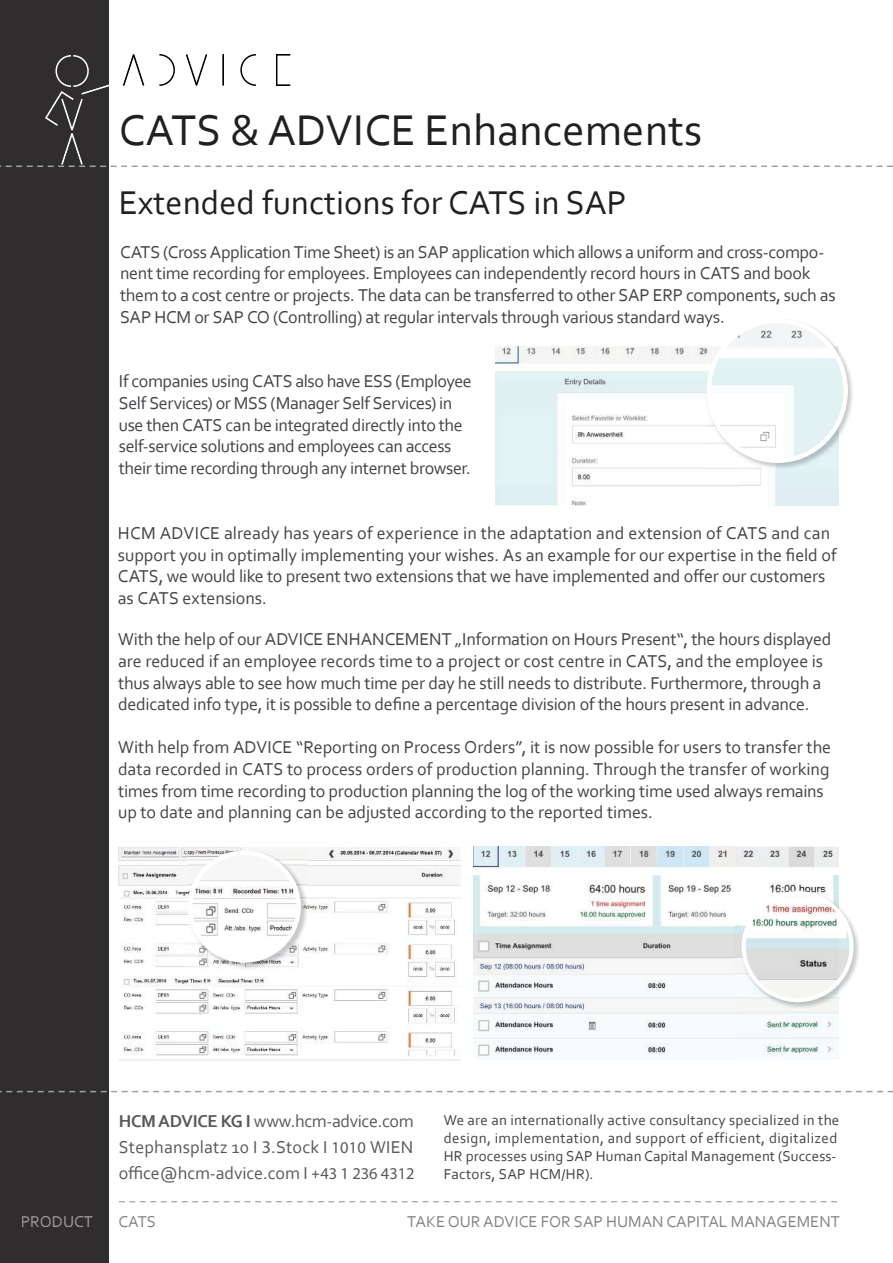
<style>
.page{position:relative;width:893px;height:1263px;background:#fff}
.page>*{position:absolute;margin:0;border:0;box-sizing:border-box;transform-origin:0 0}
.t1{font:45px "Corbel";color:#221f1f}
.t2{font:34.5px "Corbel";color:#221f1f}
.t3{font:18px/21.6px "Corbel";letter-spacing:-.015em;color:#434448}
.t4{font:18px/26px "Corbel";color:#58595b;text-align:justify}
.t5{font:16.5px "Corbel";color:#818584}
.t6{font:16.5px "Corbel";color:#9e9a9a}
.t7{font:15px/18px "Corbel";letter-spacing:.015em;color:#434448}
.s1{font-weight:700}
.s2{font-family:"Myriad Pro"}
.s3{font-family:"Myriad Pro";font-size:16.5px}
</style>
<div class="page">
<svg style="left:119px;top:1201px;width:718px;height:1px"></svg>
<div style="left:0;top:0;width:108px;height:1263px;background:#2f2d2e"></div>
<svg style="left:0;top:54px;width:893px;height:113px"></svg>
<svg style="left:0;top:1091px;width:893px;height:1px"></svg>
<img style="left:495px;top:346px;width:245px;height:159px">
<img style="left:723px;top:321px;width:130px;height:115px">
<img style="left:706px;top:318px;width:17px;height:9px">
<img style="left:706px;top:346px;width:133px;height:123px">
<img style="left:709px;top:346px;width:71px;height:115px">
<div style="left:707px;top:319px;width:141px;height:144px;border:5px solid #fff;border-radius:50%"></div>
<img style="left:118px;top:847px;width:343px;height:214px">
<img style="left:473px;top:847px;width:261px;height:212px">
<img style="left:734px;top:847px;width:105px;height:44px">
<img style="left:734px;top:925px;width:53px;height:131px">
<img style="left:787px;top:1008px;width:52px;height:46px">
<img style="left:188px;top:850px;width:119px;height:119px">
<img style="left:190px;top:853px;width:109px;height:107px;border-radius:54px">
<div style="left:188px;top:850px;width:113px;height:113px;border:5px solid #fff;border-radius:50%"></div>
<img style="left:741px;top:891px;width:118px;height:117px">
<img style="left:839px;top:946px;width:12px;height:35px">
<img style="left:744px;top:947px;width:63px;height:53px">
<div style="left:742px;top:891px;width:112px;height:111px;border:4px solid #fff;border-radius:50%"></div>
<h1 class="t1" style="left:119px;top:113px;width:585px">CATS &amp; ADVICE Enhancements</h1>
<h2 class="t2" style="left:119px;top:189px;width:509px">Extended functions for CATS in SAP</h2>
<p class="t3" style="left:120px;top:243px;width:717px">CATS (Cross Application Time Sheet) is an SAP application which allows a uniform and cross-compo&shy;nent time recording for employees. Employees can independently record hours in CATS and book them to a cost centre or projects. The data can be transferred to other SAP ERP components, such as SAP HCM or SAP CO (Controlling) at regular intervals through various standard ways.</p>
<p class="t3" style="left:119px;top:372px;width:355px">If companies using CATS also have ESS (Employee Self Services) or MSS (Manager Self Services) in use then CATS can be integrated directly into the self-service solutions and employees can access their time recording through any internet browser.</p>
<p class="t3" style="left:118px;top:524px;width:720px">HCM ADVICE already has years of experience in the adaptation and extension of CATS and can support you in optimally implementing your wishes. As an example for our expertise in the field of CATS, we would like to present two extensions that we have implemented and offer our customers as CATS extensions.</p>
<p class="t3" style="left:118px;top:630px;width:715px">With the help of our ADVICE ENHANCEMENT „Information on Hours Present“, the hours displayed are reduced if an employee records time to a project or cost centre in CATS, and the employee is thus always able to see how much time per day he still needs to distribute. Furthermore, through a dedicated info type, it is possible to define a percentage division of the hours present in advance.</p>
<p class="t3" style="left:118px;top:738px;width:715px">With help from ADVICE “Reporting on Process Orders”, it is now possible for users to transfer the data recorded in CATS to process orders of production planning. Through the transfer of working times from time recording to production planning the log of the working time used always remains up to date and planning can be adjusted according to the reported times.</p>
<p class="t6" style="left:21px;top:1215px;width:74px">PRODUCT</p>
<p class="t4" style="left:119px;top:1110px;width:297px"><span class="s1">HCM ADVICE KG I</span> www.hcm-advice.com Stephansplatz 10 I <span class="s2">3</span>.Stock I <span class="s3">1010</span> WIEN office@hcm-advice.com I +<span class="s3">43 1 236 4312</span></p>
<p class="t7" style="left:444px;top:1112px;width:397px">We are an internationally active consultancy specialized in the design, implementation, and support of efficient, digitalized HR processes using SAP Human Capital Management (Success-Factors, SAP HCM/HR).</p>
<p class="t5" style="left:118px;top:1215px;width:39px">CATS</p>
<p class="t5" style="left:407px;top:1215px;width:434px">TAKE OUR ADVICE FOR SAP HUMAN CAPITAL MANAGEMENT</p>
</div>
